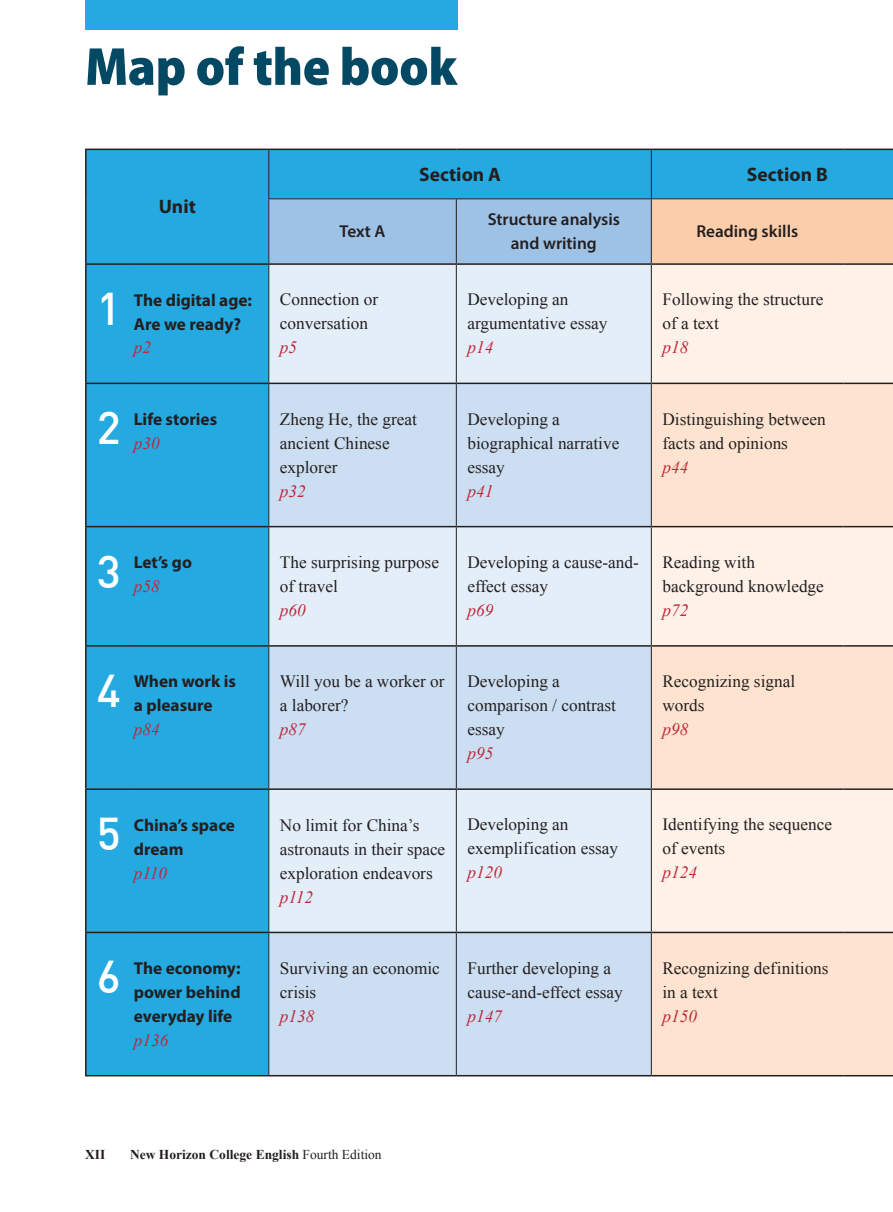
<style>
.page{position:relative;width:893px;height:1212px;background:#fff}
.page>*{position:absolute;margin:0;border:0;box-sizing:border-box;transform-origin:0 0}
.t1{font:900 semi-condensed 54px "Myriad Pro";letter-spacing:-.005em;color:#044964}
.t2{font:500 45px "DIN";color:#fff}
.t3{font:700 19.5px "Myriad Pro";color:#231f20}
.t4{font:17.25px/24px "Times New Roman";color:#231f20}
.t5{font:700 17.25px/24px "Myriad Pro";color:#231f20}
.t6{font:italic 17.25px "Times New Roman";color:#bf263a}
.t7{font:600 17.25px/24px "Myriad Pro";color:#231f20;text-align:center}
.t8{font:700 13.5px "Times New Roman";color:#231f20}
.s1{font-weight:400}
</style>
<div class="page">
<div style="left:87px;top:150px;width:806px;height:925px;background:#24aae1"></div>
<div style="left:269px;top:265px;width:382px;height:118px;background:#e4eef8"></div>
<div style="left:652px;top:265px;width:241px;height:118px;background:#fef1e7"></div>
<svg style="left:269px;top:384px;width:382px;height:691px;background:#d4e3f2"></svg>
<svg style="left:652px;top:384px;width:241px;height:691px;background:#fde8d8"></svg>
<hr style="left:85px;top:149px;width:49px;height:1px;background:#231f20">
<hr style="left:85px;top:150px;width:2px;height:49px;background:#231f20">
<hr style="left:134px;top:149px;width:135px;height:1px;background:#231f20">
<hr style="left:269px;top:149px;width:187px;height:1px;background:#231f20">
<hr style="left:456px;top:149px;width:195px;height:1px;background:#231f20">
<hr style="left:651px;top:149px;width:192px;height:1px;background:#231f20">
<hr style="left:843px;top:149px;width:50px;height:1px;background:#231f20">
<hr style="left:85px;top:199px;width:2px;height:64px;background:#231f20">
<hr style="left:85px;top:265px;width:2px;height:118px;background:#231f20">
<hr style="left:85px;top:384px;width:2px;height:142px;background:#231f20">
<hr style="left:85px;top:527px;width:2px;height:118px;background:#231f20">
<hr style="left:85px;top:647px;width:2px;height:141px;background:#231f20">
<hr style="left:85px;top:790px;width:2px;height:142px;background:#231f20">
<hr style="left:85px;top:933px;width:2px;height:142px;background:#231f20">
<hr style="left:85px;top:1075px;width:49px;height:1px;background:#231f20">
<hr style="left:134px;top:1075px;width:135px;height:1px;background:#231f20">
<hr style="left:269px;top:1075px;width:187px;height:1px;background:#231f20">
<hr style="left:456px;top:1075px;width:195px;height:1px;background:#231f20">
<hr style="left:651px;top:1075px;width:192px;height:1px;background:#231f20">
<hr style="left:843px;top:1075px;width:50px;height:1px;background:#231f20">
<hr style="left:268px;top:150px;width:1px;height:48px;background:#231f20">
<hr style="left:651px;top:150px;width:1px;height:48px;background:#231f20">
<hr style="left:268px;top:198px;width:188px;height:1px;background:#231f20">
<hr style="left:268px;top:199px;width:1px;height:64px;background:#231f20">
<hr style="left:456px;top:198px;width:195px;height:1px;background:#231f20">
<hr style="left:651px;top:198px;width:192px;height:1px;background:#231f20">
<hr style="left:843px;top:198px;width:50px;height:1px;background:#231f20">
<hr style="left:268px;top:265px;width:1px;height:118px;background:#231f20">
<hr style="left:456px;top:265px;width:1px;height:118px;background:#231f20">
<hr style="left:651px;top:265px;width:1px;height:118px;background:#231f20">
<hr style="left:268px;top:384px;width:1px;height:142px;background:#231f20">
<hr style="left:456px;top:384px;width:1px;height:142px;background:#231f20">
<hr style="left:651px;top:384px;width:1px;height:142px;background:#231f20">
<hr style="left:268px;top:527px;width:1px;height:118px;background:#231f20">
<hr style="left:456px;top:527px;width:1px;height:118px;background:#231f20">
<hr style="left:651px;top:527px;width:1px;height:118px;background:#231f20">
<hr style="left:268px;top:647px;width:1px;height:141px;background:#231f20">
<hr style="left:456px;top:647px;width:1px;height:141px;background:#231f20">
<hr style="left:651px;top:647px;width:1px;height:141px;background:#231f20">
<hr style="left:268px;top:790px;width:1px;height:142px;background:#231f20">
<hr style="left:456px;top:790px;width:1px;height:142px;background:#231f20">
<hr style="left:651px;top:790px;width:1px;height:142px;background:#231f20">
<hr style="left:268px;top:933px;width:1px;height:142px;background:#231f20">
<hr style="left:456px;top:933px;width:1px;height:142px;background:#231f20">
<hr style="left:651px;top:933px;width:1px;height:142px;background:#231f20">
<hr style="left:85px;top:263px;width:49px;height:2px;background:#231f20">
<hr style="left:134px;top:263px;width:135px;height:2px;background:#231f20">
<svg style="left:269px;top:199px;width:624px;height:66px;background:#bdc0c9"></svg>
<hr style="left:85px;top:383px;width:49px;height:1px;background:#231f20">
<hr style="left:134px;top:383px;width:135px;height:1px;background:#231f20">
<hr style="left:269px;top:383px;width:187px;height:1px;background:#231f20">
<hr style="left:456px;top:383px;width:195px;height:1px;background:#231f20">
<hr style="left:651px;top:383px;width:192px;height:1px;background:#231f20">
<hr style="left:843px;top:383px;width:50px;height:1px;background:#231f20">
<hr style="left:85px;top:526px;width:49px;height:1px;background:#231f20">
<hr style="left:134px;top:526px;width:135px;height:1px;background:#231f20">
<hr style="left:269px;top:526px;width:187px;height:1px;background:#231f20">
<hr style="left:456px;top:526px;width:195px;height:1px;background:#231f20">
<hr style="left:651px;top:526px;width:192px;height:1px;background:#231f20">
<hr style="left:843px;top:526px;width:50px;height:1px;background:#231f20">
<hr style="left:85px;top:645px;width:49px;height:2px;background:#231f20">
<hr style="left:134px;top:645px;width:135px;height:2px;background:#231f20">
<hr style="left:269px;top:645px;width:187px;height:2px;background:#231f20">
<hr style="left:456px;top:645px;width:195px;height:2px;background:#231f20">
<hr style="left:651px;top:645px;width:192px;height:2px;background:#231f20">
<hr style="left:843px;top:645px;width:50px;height:2px;background:#231f20">
<hr style="left:85px;top:788px;width:49px;height:2px;background:#231f20">
<hr style="left:134px;top:788px;width:135px;height:2px;background:#231f20">
<hr style="left:269px;top:788px;width:187px;height:2px;background:#231f20">
<hr style="left:456px;top:788px;width:195px;height:2px;background:#231f20">
<hr style="left:651px;top:788px;width:192px;height:2px;background:#231f20">
<hr style="left:843px;top:788px;width:50px;height:2px;background:#231f20">
<hr style="left:85px;top:932px;width:49px;height:1px;background:#231f20">
<hr style="left:134px;top:932px;width:135px;height:1px;background:#231f20">
<hr style="left:269px;top:932px;width:187px;height:1px;background:#231f20">
<hr style="left:456px;top:932px;width:195px;height:1px;background:#231f20">
<hr style="left:651px;top:932px;width:192px;height:1px;background:#231f20">
<hr style="left:843px;top:932px;width:50px;height:1px;background:#231f20">
<div style="left:85px;top:0;width:372px;height:30px;background:#24aae1"></div>
<h1 class="t1" style="left:85px;top:36px;width:374px">Map of the book</h1>
<p class="t3" style="left:159px;top:194px;width:39px">Unit</p>
<h2 class="t2" style="left:97px;top:280px;width:25px">1</h2>
<p class="t5" style="left:134px;top:287px;width:120px">The digital age:<br>Are we ready?</p>
<p class="t6" style="left:134px;top:336px;width:19px">p2</p>
<h2 class="t2" style="left:97px;top:399px;width:25px">2</h2>
<p class="t5" style="left:134px;top:406px;width:85px">Life stories</p>
<p class="t6" style="left:134px;top:431px;width:27px">p30</p>
<h2 class="t2" style="left:97px;top:543px;width:25px">3</h2>
<p class="t5" style="left:134px;top:550px;width:60px">Let’s go</p>
<p class="t6" style="left:134px;top:574px;width:27px">p58</p>
<h2 class="t2" style="left:97px;top:662px;width:25px">4</h2>
<p class="t5" style="left:134px;top:669px;width:104px">When work is a pleasure</p>
<p class="t6" style="left:134px;top:717px;width:27px">p84</p>
<h2 class="t2" style="left:97px;top:805px;width:25px">5</h2>
<p class="t5" style="left:134px;top:812px;width:103px">China’s space dream</p>
<p class="t6" style="left:134px;top:861px;width:35px">p110</p>
<h2 class="t2" style="left:97px;top:948px;width:25px">6</h2>
<p class="t5" style="left:134px;top:955px;width:108px;text-align:justify">The economy: power behind everyday life</p>
<p class="t6" style="left:134px;top:1028px;width:36px">p136</p>
<p class="t7" style="left:340px;top:219px;width:47px">Text A</p>
<p class="t4" style="left:280px;top:287px;width:100px">Connection or conversation</p>
<p class="t6" style="left:280px;top:336px;width:19px">p5</p>
<p class="t3" style="left:419px;top:161px;width:83px">Section A</p>
<p class="t3" style="left:747px;top:161px;width:82px">Section B</p>
<p class="t7" style="left:488px;top:207px;width:134px">Structure analysis and writing</p>
<p class="t7" style="left:696px;top:219px;width:103px">Reading skills</p>
<p class="t4" style="left:467px;top:287px;width:142px">Developing an argumentative essay</p>
<p class="t6" style="left:467px;top:336px;width:27px">p14</p>
<p class="t4" style="left:662px;top:287px;width:162px">Following the structure of a text</p>
<p class="t6" style="left:662px;top:336px;width:27px">p18</p>
<p class="t4" style="left:280px;top:407px;width:138px">Zheng He, the great ancient Chinese explorer</p>
<p class="t6" style="left:280px;top:479px;width:27px">p32</p>
<p class="t4" style="left:467px;top:407px;width:153px">Developing a biographical narrative essay</p>
<p class="t6" style="left:467px;top:479px;width:27px">p41</p>
<p class="t4" style="left:280px;top:550px;width:161px">The surprising purpose of travel</p>
<p class="t6" style="left:280px;top:598px;width:27px">p60</p>
<p class="t4" style="left:467px;top:550px;width:173px">Developing a cause-and&shy;effect essay</p>
<p class="t6" style="left:467px;top:598px;width:27px">p69</p>
<p class="t4" style="left:280px;top:669px;width:166px">Will you be a worker or a laborer?</p>
<p class="t6" style="left:280px;top:717px;width:27px">p87</p>
<p class="t4" style="left:467px;top:669px;width:150px">Developing a comparison / contrast essay</p>
<p class="t6" style="left:467px;top:741px;width:27px">p95</p>
<p class="t4" style="left:280px;top:812px;width:167px">No limit for China’s astronauts in their space exploration endeavors</p>
<p class="t6" style="left:280px;top:885px;width:35px">p112</p>
<p class="t4" style="left:467px;top:812px;width:152px">Developing an exemplification essay</p>
<p class="t6" style="left:467px;top:861px;width:36px">p120</p>
<p class="t4" style="left:280px;top:956px;width:162px">Surviving an economic crisis</p>
<p class="t6" style="left:280px;top:1004px;width:36px">p138</p>
<p class="t4" style="left:467px;top:956px;width:157px">Further developing a cause-and-effect essay</p>
<p class="t6" style="left:467px;top:1004px;width:36px">p147</p>
<p class="t4" style="left:662px;top:407px;width:165px">Distinguishing between facts and opinions</p>
<p class="t6" style="left:662px;top:455px;width:27px">p44</p>
<p class="t4" style="left:662px;top:550px;width:163px">Reading with background knowledge</p>
<p class="t6" style="left:662px;top:598px;width:27px">p72</p>
<p class="t4" style="left:662px;top:669px;width:134px">Recognizing signal words</p>
<p class="t6" style="left:662px;top:717px;width:27px">p98</p>
<p class="t4" style="left:662px;top:812px;width:171px">Identifying the sequence of events</p>
<p class="t6" style="left:662px;top:861px;width:36px">p124</p>
<p class="t4" style="left:662px;top:956px;width:168px">Recognizing definitions in a text</p>
<p class="t6" style="left:662px;top:1004px;width:36px">p150</p>
<p class="t8" style="left:85px;top:1145px;width:22px">XII</p>
<p class="t8" style="left:130px;top:1145px;width:253px">New Horizon College English <span class="s1">Fourth Edition</span></p>
</div>
